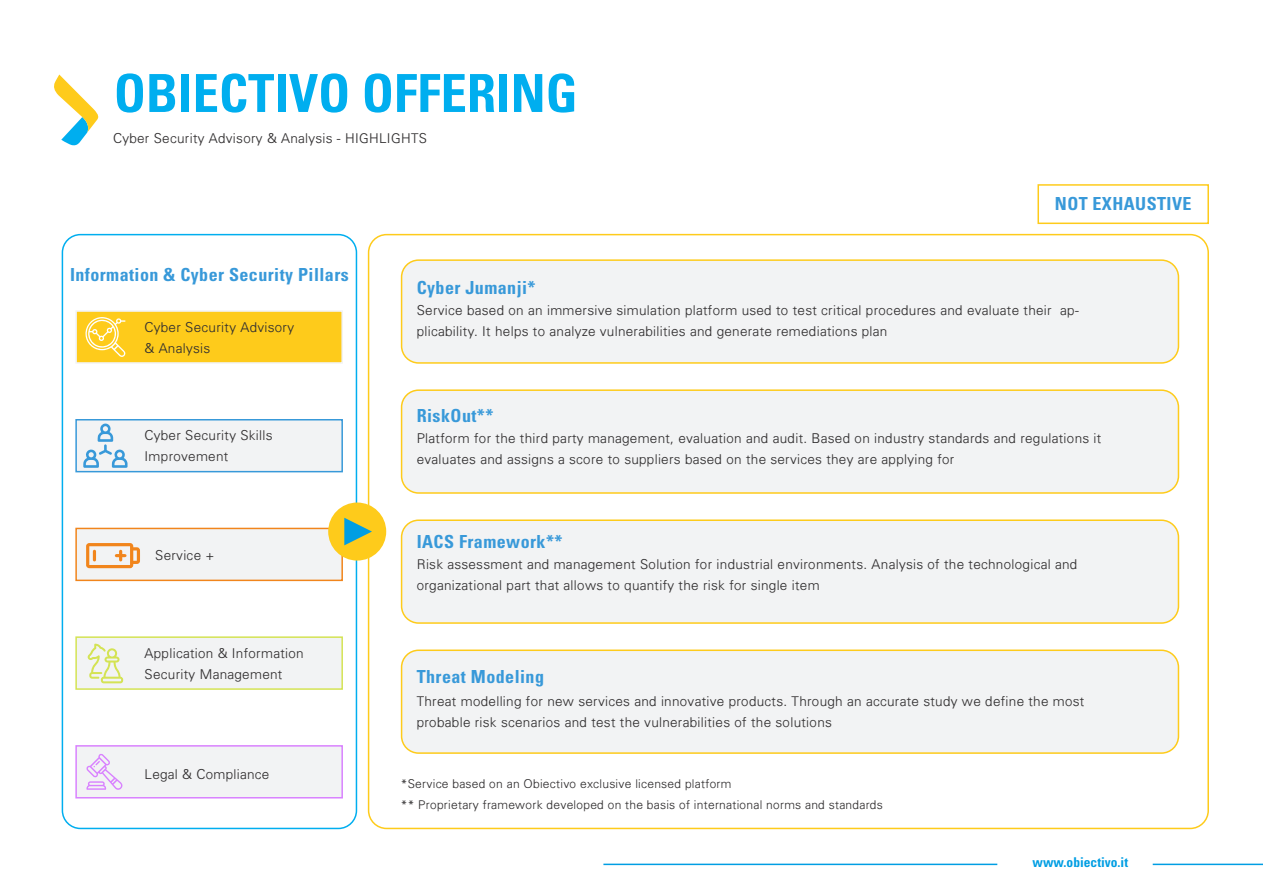
<style>
.page{position:relative;width:1263px;height:893px;background:#fff}
.page>*{position:absolute;margin:0;border:0;box-sizing:border-box;transform-origin:0 0}
.t1{font:700 condensed 52.5px "Univers LT Std";color:#00aeef}
.lato_Light_9{font:700 condensed 18px "Univers LT Std";letter-spacing:.025em;color:#3899d9}
.lato_Light_9-2{font:300 13.5px/21px "Univers";letter-spacing:.025em;color:#312f30}
.t2{font:700 condensed 13.5px "Univers LT Std";color:#009ee3}
.lato_Light_9-3{font:300 12px "Univers";letter-spacing:.025em;color:#312f30}
</style>
<div class="page">
<hr style="left:603px;top:864px;width:394px;height:1px;background:#009ee3">
<hr style="left:1153px;top:864px;width:110px;height:1px;background:#009ee3">
<svg style="left:54px;top:75px;width:45px;height:70px"></svg>
<div style="left:62px;top:234px;width:295px;height:595px;border:2px solid #00aeef;border-radius:18px"></div>
<div style="left:75px;top:310px;width:268px;height:54px;background:#fecb1b;border:2px solid #f2f3f4"></div>
<div style="left:75px;top:419px;width:268px;height:53px;background:#f2f3f4;border:2px solid #3899d9"></div>
<div style="left:75px;top:528px;width:268px;height:53px;background:#f2f3f4;border:2px solid #f1851c"></div>
<div style="left:75px;top:636px;width:268px;height:54px;background:#f2f3f4;border:2px solid #d4e354"></div>
<div style="left:75px;top:745px;width:268px;height:53px;background:#f2f3f4;border:2px solid #d982ff"></div>
<div style="left:328px;top:502px;width:58px;height:59px;background:#fecb1b;border-radius:50%"></div>
<svg style="left:344px;top:518px;width:28px;height:27px"></svg>
<div style="left:402px;top:260px;width:776px;height:103px;background:#f2f3f4;border-radius:17px"></div>
<div style="left:401px;top:259px;width:778px;height:105px;border:2px solid #fecb1b;border-radius:17px"></div>
<svg style="left:86px;top:754px;width:36px;height:36px"></svg>
<svg style="left:87px;top:644px;width:36px;height:39px"></svg>
<svg style="left:86px;top:543px;width:54px;height:25px"></svg>
<svg style="left:83px;top:424px;width:45px;height:44px"></svg>
<svg style="left:85px;top:317px;width:40px;height:40px"></svg>
<div style="left:402px;top:390px;width:776px;height:103px;background:#f2f3f4;border-radius:17px"></div>
<div style="left:401px;top:389px;width:778px;height:105px;border:2px solid #fecb1b;border-radius:17px"></div>
<div style="left:402px;top:520px;width:776px;height:103px;background:#f2f3f4;border-radius:17px"></div>
<div style="left:401px;top:519px;width:778px;height:105px;border:2px solid #fecb1b;border-radius:17px"></div>
<div style="left:402px;top:650px;width:776px;height:103px;background:#f2f3f4;border-radius:17px"></div>
<div style="left:401px;top:649px;width:778px;height:105px;border:2px solid #fecb1b;border-radius:17px"></div>
<div style="left:1037px;top:184px;width:172px;height:40px;border:2px solid #fecb1b"></div>
<p class="t1" style="left:114px;top:61px;width:465px">OBIECTIVO OFFERING</p>
<p class="lato_Light_9-2" style="left:113px;top:127px;width:315px">Cyber Security Advisory &amp; Analysis - HIGHLIGHTS</p>
<p class="lato_Light_9" style="left:1055px;top:193px;width:138px">NOT EXHAUSTIVE</p>
<p class="lato_Light_9" style="left:70px;top:264px;width:280px">Information &amp; Cyber Security Pillars</p>
<p class="lato_Light_9-2" style="left:145px;top:316px;width:151px">Cyber Security Advisory</p>
<p class="lato_Light_9-2" style="left:145px;top:337px;width:67px">&amp; Analysis</p>
<p class="lato_Light_9-2" style="left:145px;top:425px;width:130px">Cyber Security Skills</p>
<p class="lato_Light_9-2" style="left:145px;top:446px;width:85px">Improvement</p>
<p class="lato_Light_9-2" style="left:155px;top:544px;width:61px">Service +</p>
<p class="lato_Light_9-2" style="left:145px;top:642px;width:161px">Application &amp; Information</p>
<p class="lato_Light_9-2" style="left:145px;top:663px;width:139px">Security Management</p>
<p class="lato_Light_9-2" style="left:145px;top:763px;width:126px">Legal &amp; Compliance</p>
<p class="lato_Light_9" style="left:417px;top:276px;width:120px">Cyber Jumanji*</p>
<p class="lato_Light_9-2" style="left:417px;top:299px;width:663px">Service based on an immersive simulation platform used to test critical procedures and evaluate their ap&shy;plicability. It helps to analyze vulnerabilities and generate remediations plan</p>
<p class="lato_Light_9" style="left:417px;top:404px;width:78px">RiskOut**</p>
<p class="lato_Light_9-2" style="left:417px;top:427px;width:686px">Platform for the third party management, evaluation and audit. Based on industry standards and regulations it</p>
<p class="lato_Light_9-2" style="left:417px;top:448px;width:539px">evaluates and assigns a score to suppliers based on the services they are applying for</p>
<p class="lato_Light_9" style="left:417px;top:530px;width:147px">IACS Framework**</p>
<p class="lato_Light_9-2" style="left:417px;top:553px;width:662px">Risk assessment and management Solution for industrial environments. Analysis of the technological and</p>
<p class="lato_Light_9-2" style="left:417px;top:574px;width:404px">organizational part that allows to quantify the risk for single item</p>
<p class="lato_Light_9" style="left:417px;top:665px;width:129px">Threat Modeling</p>
<p class="lato_Light_9-2" style="left:417px;top:690px;width:669px">Threat modelling for new services and innovative products. Through an accurate study we define the most probable risk scenarios and test the vulnerabilities of the solutions</p>
<p class="lato_Light_9-3" style="left:401px;top:776px;width:332px">*Service based on an Obiectivo exclusive licensed platform</p>
<p class="lato_Light_9-3" style="left:401px;top:797px;width:483px">** Proprietary framework developed on the basis of international norms and standards</p>
<p class="t2" style="left:1032px;top:854px;width:97px">www.obiectivo.it</p>
</div>
